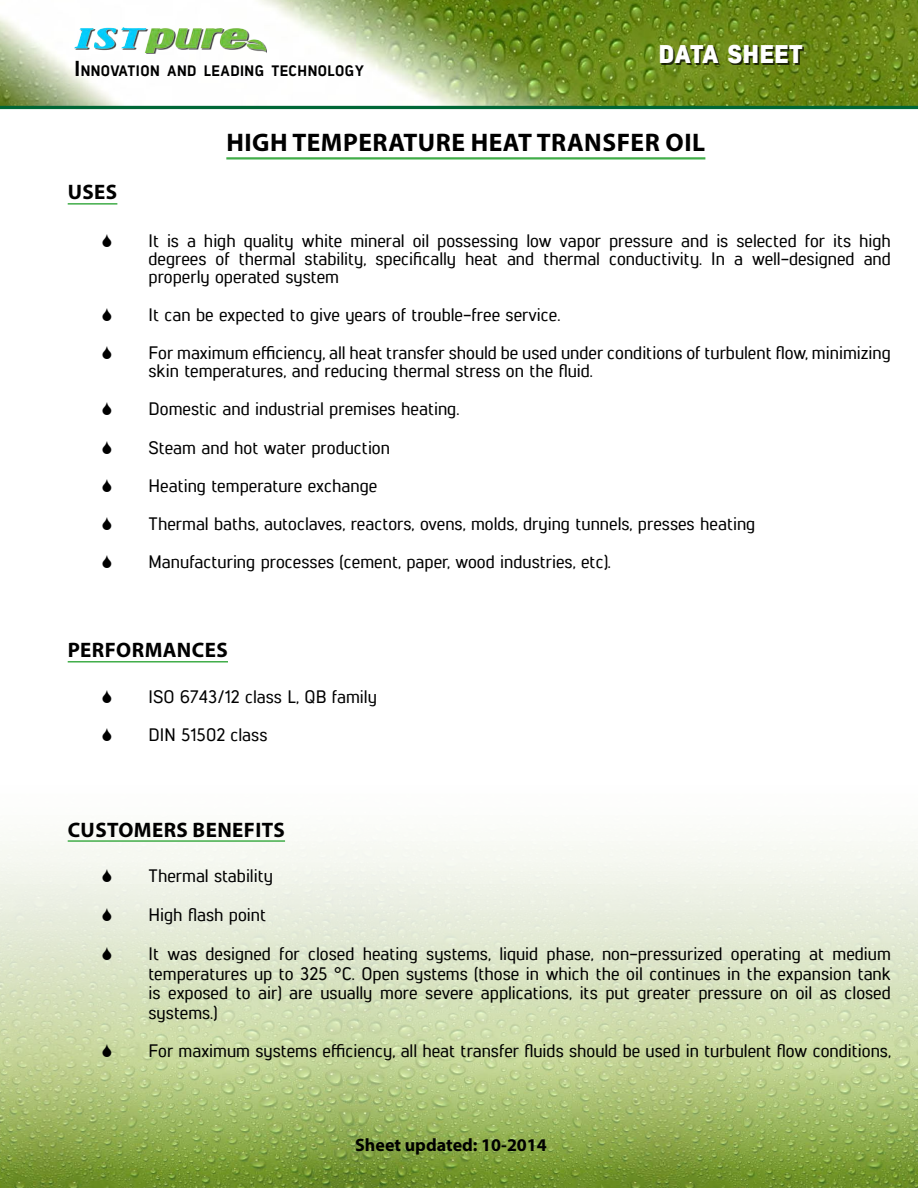
<style>
.page{position:relative;width:918px;height:1188px;background:#fff}
.page>*{position:absolute;margin:0;border:0;box-sizing:border-box;transform-origin:0 0}
.t1{font:700 25.5px "Myriad Pro";letter-spacing:.02em;color:#000}
.t2{font:25.5px "Lintel Regular 3";letter-spacing:.03em;color:#fff}
.t3{font:700 21px "Myriad Pro";letter-spacing:.02em;color:#000}
.t4{font:18px/38.2px "Lintel Regular 5";color:#000}
.t5{font:700 18px "Myriad Pro";color:#000}
.t6{font:15.15px "Lintel Regular 6";letter-spacing:.03em;color:#000}
.s1{font-size:21.6px}
</style>
<div class="page">
<img style="left:0;top:0;width:918px;height:106px">
<img style="left:0;top:840px;width:918px;height:348px">
<div style="left:76px;top:28px;width:191px;height:26px;background:#fffffe"></div>
<img style="left:75px;top:27px;width:191px;height:25px">
<div style="left:662px;top:46px;width:142px;height:19px;background:#000;opacity:.75"></div>
<hr style="left:0;top:106px;width:918px;height:3px;background:#006737">
<hr style="left:68px;top:203px;width:49px;height:2px;background:#41ad49">
<hr style="left:68px;top:661px;width:160px;height:2px;background:#41ad49">
<hr style="left:68px;top:840px;width:217px;height:2px;background:#41ad49">
<hr style="left:226px;top:157px;width:479px;height:3px;background:#41ad49">
<svg style="left:103px;top:869px;width:8px;height:13px"></svg>
<svg style="left:103px;top:907px;width:8px;height:14px"></svg>
<svg style="left:103px;top:947px;width:8px;height:13px"></svg>
<svg style="left:103px;top:1044px;width:8px;height:13px"></svg>
<p class="t6" style="left:75px;top:62px;width:291px"><span class="s1">I</span>NNOVATION AND LEADING TECHNOLOGY</p>
<h1 class="t2" style="left:659px;top:39px;width:145px">DATA SHEET</h1>
<p class="t3" style="left:68px;top:184px;width:51px">USES</p>
<h1 class="t1" style="left:226px;top:133px;width:480px">HIGH TEMPERATURE HEAT TRANSFER OIL</h1>
<p class="t4" style="left:149px;top:233px;width:744px;line-height:18px;text-align:justify">It is a high quality white mineral oil possessing low vapor pressure and is selected for its high degrees of thermal stability, specifically heat and thermal conductivity. In a well-designed and properly operated system</p>
<p class="t4" style="left:148px;top:294px;width:744px">It can be expected to give years of trouble-free service.<br>For maximum efficiency, all heat transfer should be used under conditions of turbulent flow, minimizing</p>
<p class="t4" style="left:148px;top:351px;width:608px">skin temperatures, and reducing thermal stress on the fluid.<br>Domestic and industrial premises heating.<br>Steam and hot water production<br>Heating temperature exchange<br>Thermal baths, autoclaves, reactors, ovens, molds, drying tunnels, presses heating Manufacturing processes (cement, paper, wood industries, etc).</p>
<p class="t3" style="left:68px;top:642px;width:162px">PERFORMANCES</p>
<p class="t4" style="left:148px;top:677px;width:230px">ISO 6743/12 class L, QB family<br>DIN 51502 class</p>
<p class="t3" style="left:68px;top:822px;width:219px">CUSTOMERS BENEFITS</p>
<p class="t4" style="left:148px;top:858px;width:126px">Thermal stability<br>High flash point</p>
<p class="t4" style="left:148px;top:943px;width:744px;line-height:19.5px;text-align:justify">It was designed for closed heating systems, liquid phase, non-pressurized operating at medium temperatures up to 325 °C. Open systems (those in which the oil continues in the expansion tank is exposed to air) are usually more severe applications, its put greater pressure on oil as closed systems.)</p>
<p class="t4" style="left:148px;top:1031px;width:744px">For maximum systems efficiency, all heat transfer fluids should be used in turbulent flow conditions,</p>
<p class="t5" style="left:355px;top:1138px;width:193px">Sheet updated: 10-2014</p>
</div>
